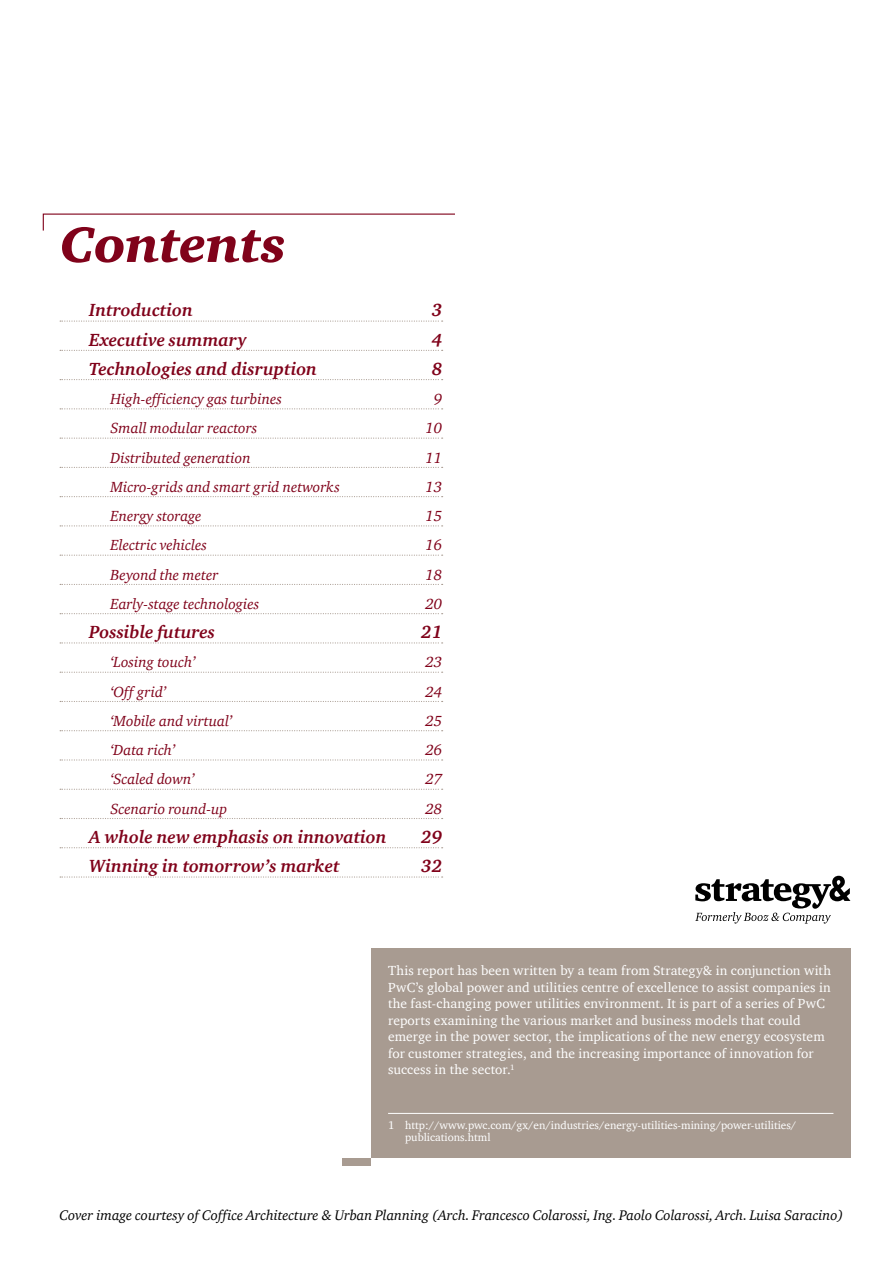
<style>
.page{position:relative;width:893px;height:1263px;background:#fff}
.page>*{position:absolute;margin:0;border:0;box-sizing:border-box;transform-origin:0 0}
.t1{font:italic 900 51px "Charter ITC Com";letter-spacing:-.01em;color:#80021a}
.t2{font:italic 700 18px "Charter ITC Com";color:#80021a}
.t3{font:italic 15px "Charter ITC Com";color:#80021a}
.t4{font:italic 14.25px "Charter ITC Com";color:#000}
.t5{font:13.5px/16.5px "Charter ITC Com";letter-spacing:.01em;color:#fff}
.t6{font:11.25px/12px "Charter ITC Com";color:#fff}
</style>
<div class="page">
<svg style="left:60px;top:320px;width:383px;height:2px"></svg>
<svg style="left:60px;top:350px;width:383px;height:1px"></svg>
<svg style="left:60px;top:379px;width:383px;height:1px"></svg>
<svg style="left:60px;top:408px;width:383px;height:1px"></svg>
<svg style="left:60px;top:438px;width:383px;height:1px"></svg>
<svg style="left:60px;top:467px;width:383px;height:1px"></svg>
<svg style="left:60px;top:496px;width:383px;height:1px"></svg>
<svg style="left:60px;top:525px;width:383px;height:1px"></svg>
<svg style="left:60px;top:555px;width:383px;height:1px"></svg>
<svg style="left:60px;top:584px;width:383px;height:1px"></svg>
<svg style="left:60px;top:613px;width:383px;height:1px"></svg>
<svg style="left:60px;top:642px;width:383px;height:1px"></svg>
<svg style="left:60px;top:672px;width:383px;height:1px"></svg>
<svg style="left:60px;top:701px;width:383px;height:1px"></svg>
<svg style="left:60px;top:730px;width:383px;height:1px"></svg>
<svg style="left:60px;top:759px;width:383px;height:1px"></svg>
<svg style="left:60px;top:789px;width:383px;height:1px"></svg>
<svg style="left:60px;top:818px;width:383px;height:1px"></svg>
<svg style="left:60px;top:847px;width:383px;height:1px"></svg>
<svg style="left:60px;top:876px;width:383px;height:1px"></svg>
<svg style="left:42px;top:213px;width:413px;height:18px"></svg>
<div style="left:342px;top:1158px;width:29px;height:7px;background:#a89b91"></div>
<div style="left:371px;top:948px;width:479px;height:210px;background:#a89b91"></div>
<hr style="left:388px;top:1113px;width:445px;height:1px;background:#fff">
<svg style="left:695px;top:876px;width:155px;height:47px"></svg>
<h1 class="t1" style="left:60px;top:213px;width:228px">Contents</h1>
<h2 class="t2" style="left:89px;top:299px;width:105px">Introduction</h2>
<h2 class="t2" style="left:432px;top:299px;width:12px">3</h2>
<h2 class="t2" style="left:89px;top:328px;width:159px">Executive summary</h2>
<h2 class="t2" style="left:432px;top:328px;width:12px">4</h2>
<h2 class="t2" style="left:89px;top:358px;width:229px">Technologies and disruption</h2>
<h2 class="t2" style="left:432px;top:358px;width:12px">8</h2>
<p class="t3" style="left:111px;top:390px;width:173px">High-efficiency gas turbines</p>
<p class="t3" style="left:434px;top:390px;width:10px">9</p>
<p class="t3" style="left:111px;top:419px;width:148px">Small modular reactors</p>
<p class="t3" style="left:426px;top:419px;width:18px">10</p>
<p class="t3" style="left:111px;top:448px;width:142px">Distributed generation</p>
<p class="t3" style="left:426px;top:448px;width:18px">11</p>
<p class="t3" style="left:111px;top:477px;width:231px">Micro-grids and smart grid networks</p>
<p class="t3" style="left:426px;top:477px;width:18px">13</p>
<p class="t3" style="left:111px;top:507px;width:92px">Energy storage</p>
<p class="t3" style="left:426px;top:507px;width:18px">15</p>
<p class="t3" style="left:111px;top:536px;width:98px">Electric vehicles</p>
<p class="t3" style="left:426px;top:536px;width:18px">16</p>
<p class="t3" style="left:111px;top:565px;width:109px">Beyond the meter</p>
<p class="t3" style="left:426px;top:565px;width:18px">18</p>
<p class="t3" style="left:111px;top:594px;width:150px">Early-stage technologies</p>
<p class="t3" style="left:426px;top:594px;width:18px">20</p>
<h2 class="t2" style="left:89px;top:621px;width:127px">Possible futures</h2>
<h2 class="t2" style="left:421px;top:621px;width:23px">21</h2>
<p class="t3" style="left:111px;top:653px;width:86px">‘Losing touch’</p>
<p class="t3" style="left:426px;top:653px;width:18px">23</p>
<p class="t3" style="left:111px;top:682px;width:57px">‘Off grid’</p>
<p class="t3" style="left:426px;top:682px;width:18px">24</p>
<p class="t3" style="left:111px;top:711px;width:123px">‘Mobile and virtual’</p>
<p class="t3" style="left:426px;top:711px;width:18px">25</p>
<p class="t3" style="left:111px;top:741px;width:66px">‘Data rich’</p>
<p class="t3" style="left:426px;top:741px;width:18px">26</p>
<p class="t3" style="left:111px;top:770px;width:85px">‘Scaled down’</p>
<p class="t3" style="left:426px;top:770px;width:18px">27</p>
<p class="t3" style="left:111px;top:799px;width:118px">Scenario round-up</p>
<p class="t3" style="left:426px;top:799px;width:18px">28</p>
<h2 class="t2" style="left:89px;top:826px;width:299px">A whole new emphasis on innovation</h2>
<h2 class="t2" style="left:421px;top:826px;width:23px">29</h2>
<h2 class="t2" style="left:89px;top:855px;width:252px">Winning in tomorrow’s market</h2>
<h2 class="t2" style="left:421px;top:855px;width:23px">32</h2>
<p class="t5" style="left:388px;top:962px;width:444px">This report has been written by a team from Strategy&amp; in conjunction with PwC’s global power and utilities centre of excellence to assist companies in the fast-changing power utilities environment. It is part of a series of PwC reports examining the various market and business models that could emerge in the power sector, the implications of the new energy ecosystem for customer strategies, and the increasing importance of innovation for success in the sector.<sup>1</sup></p>
<p class="t6" style="left:405px;top:1118px;width:393px;text-indent:-17px">1 http://www.pwc.com/gx/en/industries/energy-utilities-mining/power-utilities/ publications.html</p>
<p class="t4" style="left:60px;top:1206px;width:785px">Cover image courtesy of Coffice Architecture &amp; Urban Planning (Arch. Francesco Colarossi, Ing. Paolo Colarossi, Arch. Luisa Saracino)</p>
</div>
